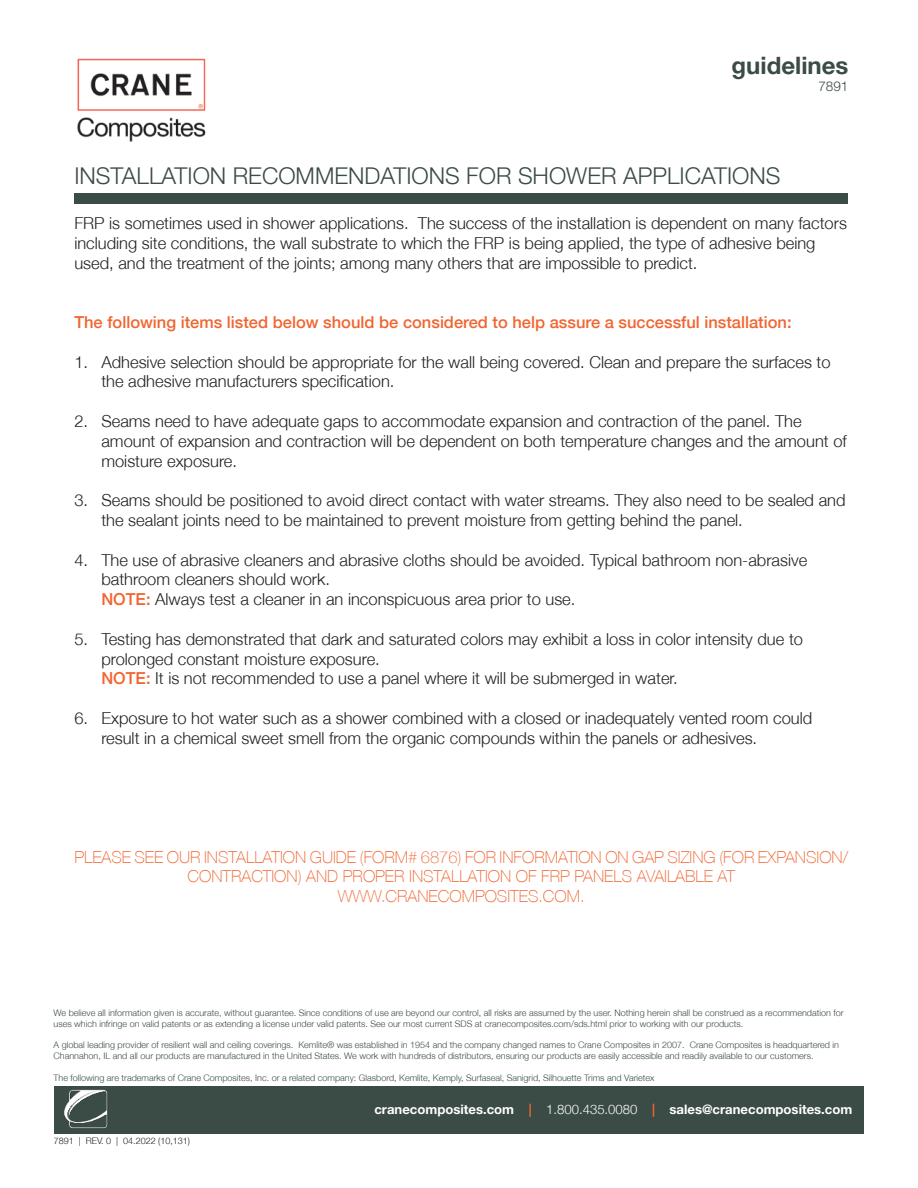
<style>
.page{position:relative;width:918px;height:1188px;background:#fff}
.page>*{position:absolute;margin:0;border:0;box-sizing:border-box;transform-origin:0 0}
.t1{font:700 24px "Helvetica Neue";color:#3b4b45}
.t2{font:300 23.25px "Helvetica Neue LT Std";color:#3b4b45}
.t3{font:300 16.5px/19.8px "Helvetica Neue";color:#221f1f}
.t4{font:100 16.5px/19.8px "Helvetica Neue LT";color:#f16531;text-align:center}
.t5{font:500 16.5px "Helvetica Neue LT";color:#f16531}
.t6{font:300 13.5px "Helvetica Neue LT Std";color:#3b4b45}
.t7{font:700 13.2px "Helvetica Neue LT Std";color:#fff}
.t8{font:300 9px/10.8px "Helvetica Neue";color:#3b4b45}
.t9{font:300 9px "Helvetica Neue";color:#221f1f}
.s1{font-family:"Helvetica Neue LT";font-weight:500;color:#f16531}
.s2{color:#f16531}
.s3{font-family:"Helvetica Neue";font-weight:300}
</style>
<div class="page">
<img style="left:77px;top:58px;width:129px;height:83px">
<div style="left:74px;top:193px;width:774px;height:11px;background:#3b4b45"></div>
<div style="left:54px;top:1086px;width:810px;height:48px;background:#3b4b45"></div>
<img style="left:64px;top:1089px;width:44px;height:40px">
<h1 class="t1" style="left:732px;top:57px;width:118px">guidelines</h1>
<p class="t6" style="left:818px;top:78px;width:32px">7891</p>
<h2 class="t2" style="left:74px;top:162px;width:708px">INSTALLATION RECOMMENDATIONS FOR SHOWER APPLICATIONS</h2>
<p class="t3" style="left:74px;top:214px;width:774px">FRP is sometimes used in shower applications. The success of the installation is dependent on many factors including site conditions, the wall substrate to which the FRP is being applied, the type of adhesive being used, and the treatment of the joints; among many others that are impossible to predict.</p>
<p class="t5" style="left:74px;top:316px;width:719px">The following items listed below should be considered to help assure a successful installation:</p>
<p class="t3" style="left:101px;top:353px;width:731px;text-indent:-27px">1. Adhesive selection should be appropriate for the wall being covered. Clean and prepare the surfaces to the adhesive manufacturers specification.</p>
<p class="t3" style="left:101px;top:412px;width:747px;text-indent:-27px">2. Seams need to have adequate gaps to accommodate expansion and contraction of the panel. The amount of expansion and contraction will be dependent on both temperature changes and the amount of moisture exposure.</p>
<p class="t3" style="left:101px;top:492px;width:746px;text-indent:-27px">3. Seams should be positioned to avoid direct contact with water streams. They also need to be sealed and the sealant joints need to be maintained to prevent moisture from getting behind the panel.</p>
<p class="t3" style="left:101px;top:551px;width:707px;text-indent:-27px">4. The use of abrasive cleaners and abrasive cloths should be avoided. Typical bathroom non-abrasive bathroom cleaners should work.<br><span class="s1">NOTE:</span> Always test a cleaner in an inconspicuous area prior to use.</p>
<p class="t3" style="left:101px;top:630px;width:703px;text-indent:-27px">5. Testing has demonstrated that dark and saturated colors may exhibit a loss in color intensity due to prolonged constant moisture exposure.<br><span class="s1">NOTE:</span> It is not recommended to use a panel where it will be submerged in water.</p>
<p class="t3" style="left:101px;top:709px;width:712px;text-indent:-27px">6. Exposure to hot water such as a shower combined with a closed or inadequately vented room could result in a chemical sweet smell from the organic compounds within the panels or adhesives.</p>
<p class="t4" style="left:74px;top:848px;width:775px">PLEASE SEE OUR INSTALLATION GUIDE (FORM# 6876) FOR INFORMATION ON GAP SIZING (FOR EXPANSION/<br>CONTRACTION) AND PROPER INSTALLATION OF FRP PANELS AVAILABLE AT<br>WWW.CRANECOMPOSITES.COM.</p>
<p class="t8" style="left:54px;top:1008px;width:791px">We believe all information given is accurate, without guarantee. Since conditions of use are beyond our control, all risks are assumed by the user. Nothing herein shall be construed as a recommendation for uses which infringe on valid patents or as extending a license under valid patents. See our most current SDS at cranecomposites.com/sds.html prior to working with our products.</p>
<p class="t8" style="left:54px;top:1040px;width:787px">A global leading provider of resilient wall and ceiling coverings. Kemlite® was established in 1954 and the company changed names to Crane Composites in 2007. Crane Composites is headquartered in<br>Channahon, IL and all our products are manufactured in the United States. We work with hundreds of distributors, ensuring our products are easily accessible and readily available to our customers.</p>
<p class="t8" style="left:54px;top:1073px;width:602px">The following are trademarks of Crane Composites, Inc. or a related company: Glasbord, Kemlite, Kemply, Surfaseal, Sanigrid, Silhouette Trims and Varietex</p>
<p class="t9" style="left:54px;top:1137px;width:138px">7891 | REV. 0 | 04.2022 (10,131)</p>
<p class="t7" style="left:374px;top:1104px;width:479px">cranecomposites.com <span class="s2">|</span> <span class="s3">1.800.435.0080</span> <span class="s2">|</span> sales@cranecomposites.com</p>
</div>
